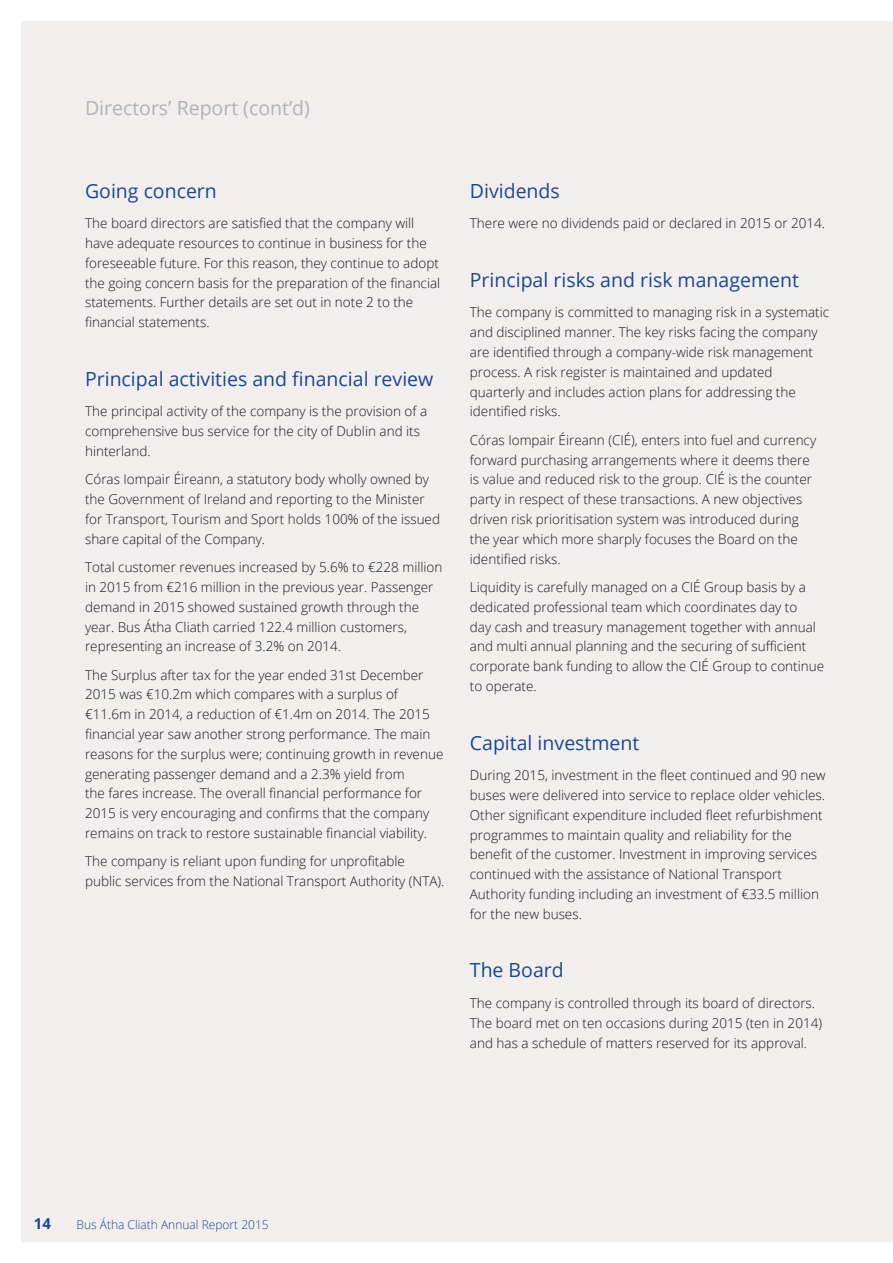
<style>
.page{position:relative;width:893px;height:1263px;background:#fff}
.page>*{position:absolute;margin:0;border:0;box-sizing:border-box;transform-origin:0 0}
.t1{font:19.5px "Open Sans";color:#1d488d}
.t2{font:19.5px "Open Sans";color:#b1b3b4}
.t3{font:700 15px "Open Sans";color:#1d488d}
.t4{font:300 13.5px/19.8px "Open Sans";color:#1a171c}
.t5{font:300 12px "Open Sans";color:#1d488d}
</style>
<div class="page">
<div style="left:21px;top:21px;width:872px;height:1221px;background:#f1eeed"></div>
<h1 class="t2" style="left:85px;top:94px;width:226px">Directors’ Report (cont’d)</h1>
<h1 class="t1" style="left:85px;top:177px;width:133px">Going concern</h1>
<p class="t4" style="left:85px;top:213px;width:357px">The board directors are satisfied that the company will have adequate resources to continue in business for the foreseeable future. For this reason, they continue to adopt the going concern basis for the preparation of the financial statements. Further details are set out in note 2 to the financial statements.</p>
<h1 class="t1" style="left:85px;top:366px;width:350px">Principal activities and financial review</h1>
<p class="t4" style="left:85px;top:401px;width:344px">The principal activity of the company is the provision of a comprehensive bus service for the city of Dublin and its hinterland.</p>
<p class="t4" style="left:85px;top:469px;width:357px">Córas Iompair Éireann, a statutory body wholly owned by the Government of Ireland and reporting to the Minister for Transport, Tourism and Sport holds 100% of the issued share capital of the Company.</p>
<p class="t4" style="left:85px;top:557px;width:359px">Total customer revenues increased by 5.6% to €228 million in 2015 from €216 million in the previous year. Passenger demand in 2015 showed sustained growth through the year. Bus Átha Cliath carried 122.4 million customers, representing an increase of 3.2% on 2014.</p>
<p class="t4" style="left:85px;top:664px;width:360px">The Surplus after tax for the year ended 31st December 2015 was €10.2m which compares with a surplus of €11.6m in 2014, a reduction of €1.4m on 2014. The 2015 financial year saw another strong performance. The main reasons for the surplus were; continuing growth in revenue generating passenger demand and a 2.3% yield from<br>the fares increase. The overall financial performance for 2015 is very encouraging and confirms that the company remains on track to restore sustainable financial viability.</p>
<p class="t4" style="left:85px;top:851px;width:361px">The company is reliant upon funding for unprofitable public services from the National Transport Authority (NTA).</p>
<h1 class="t1" style="left:470px;top:177px;width:91px">Dividends</h1>
<p class="t4" style="left:470px;top:213px;width:357px">There were no dividends paid or declared in 2015 or 2014.</p>
<h1 class="t1" style="left:470px;top:267px;width:331px">Principal risks and risk management</h1>
<p class="t4" style="left:470px;top:302px;width:361px">The company is committed to managing risk in a systematic and disciplined manner. The key risks facing the company are identified through a company-wide risk management process. A risk register is maintained and updated quarterly and includes action plans for addressing the identified risks.</p>
<p class="t4" style="left:470px;top:430px;width:348px">Córas Iompair Éireann (CIÉ), enters into fuel and currency forward purchasing arrangements where it deems there is value and reduced risk to the group. CIÉ is the counter party in respect of these transactions. A new objectives driven risk prioritisation system was introduced during the year which more sharply focuses the Board on the identified risks.</p>
<p class="t4" style="left:470px;top:577px;width:356px">Liquidity is carefully managed on a CIÉ Group basis by a dedicated professional team which coordinates day to<br>day cash and treasury management together with annual and multi annual planning and the securing of sufficient corporate bank funding to allow the CIÉ Group to continue to operate.</p>
<h1 class="t1" style="left:470px;top:729px;width:171px">Capital investment</h1>
<p class="t4" style="left:470px;top:765px;width:357px">During 2015, investment in the fleet continued and 90 new buses were delivered into service to replace older vehicles.<br>Other significant expenditure included fleet refurbishment programmes to maintain quality and reliability for the benefit of the customer. Investment in improving services continued with the assistance of National Transport Authority funding including an investment of €33.5 million for the new buses.</p>
<h1 class="t1" style="left:470px;top:957px;width:95px">The Board</h1>
<p class="t4" style="left:470px;top:993px;width:354px">The company is controlled through its board of directors.<br>The board met on ten occasions during 2015 (ten in 2014) and has a schedule of matters reserved for its approval.</p>
<p class="t3" style="left:34px;top:1213px;width:19px">14</p>
<p class="t5" style="left:77px;top:1216px;width:194px">Bus Átha Cliath Annual Report 2015</p>
</div>
